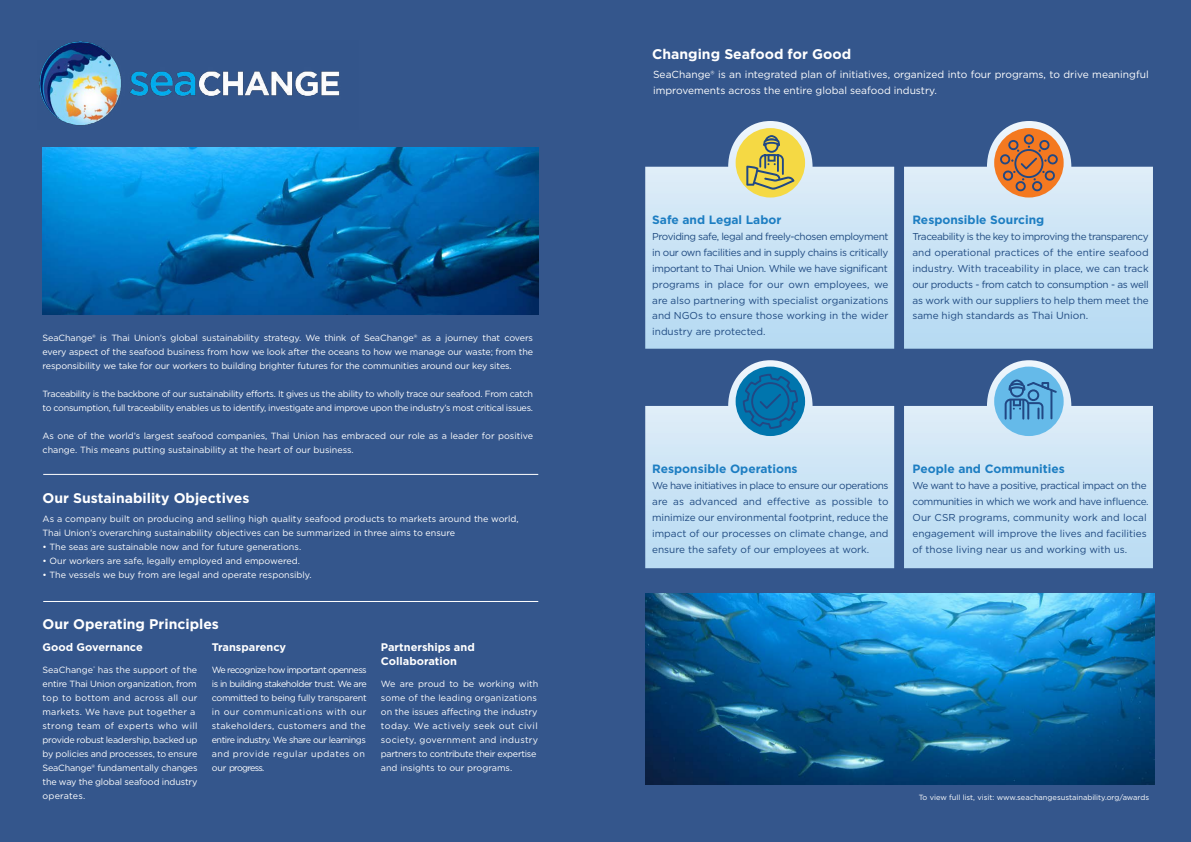
<style>
.page{position:relative;width:1191px;height:842px;background:#34568c}
.page>*{position:absolute;margin:0;border:0;box-sizing:border-box;transform-origin:0 0}
.t1{font:700 14px "Gotham";color:#fff}
.t2{font:700 12px "Gotham";color:#1d7ec2}
.t3{font:700 11px/14px "Gotham";color:#fff}
.t4{font:10.2px/15.9px "Gotham";color:#fff}
.t5{font:10px/15.9px "Gotham";color:#1f4a81;text-align:justify}
.t6{font:9px/14px "Gotham";color:#fff}
.t7{font:9px/14px "Gotham";letter-spacing:-.045em;color:#fff}
.t8{font:9px/14px "Gotham";letter-spacing:-.03em;color:#fff}
.t9{font:7.5px "Gotham";color:#fff}
.s1{font-size:10.2px}
</style>
<div class="page">
<img style="left:645px;top:128px;width:249px;height:221px">
<img style="left:904px;top:121px;width:249px;height:228px">
<img style="left:645px;top:360px;width:249px;height:208px">
<img style="left:904px;top:360px;width:249px;height:208px">
<hr style="left:43px;top:474px;width:495px;height:1px;background:#fff">
<hr style="left:43px;top:601px;width:495px;height:1px;background:#fff">
<img style="left:43px;top:147px;width:495px;height:168px">
<img style="left:645px;top:594px;width:509px;height:190px">
<img style="left:39px;top:41px;width:301px;height:85px">
<div style="left:994px;top:367px;width:69px;height:69px;background:#65bae9;border-radius:50%"></div>
<svg style="left:1004px;top:379px;width:52px;height:41px"></svg>
<div style="left:994px;top:128px;width:69px;height:70px;background:#f47920;border-radius:50%"></div>
<svg style="left:1000px;top:133px;width:59px;height:60px"></svg>
<div style="left:735px;top:128px;width:70px;height:70px;background:#f5d944;border-radius:50%"></div>
<svg style="left:746px;top:121px;width:48px;height:69px"></svg>
<div style="left:767px;top:154px;width:8px;height:8px;border:2px solid #214884"></div>
<div style="left:735px;top:367px;width:70px;height:69px;background:#0075ad;border-radius:50%"></div>
<svg style="left:742px;top:373px;width:57px;height:57px"></svg>
<p class="t6" style="left:43px;top:330px;width:492px;text-align:justify">SeaChange® is Thai Union’s global sustainability strategy. We think of SeaChange® as a journey that covers every aspect of the seafood business from how we look after the oceans to how we manage our waste; from the responsibility we take for our workers to building brighter futures for the communities around our key sites.</p>
<p class="t8" style="left:43px;top:386px;width:492px">Traceability is the backbone of our sustainability efforts. It gives us the ability to wholly trace our seafood. From catch to consumption, full traceability enables us to identify, investigate and improve upon the industry’s most critical issues.</p>
<p class="t6" style="left:43px;top:428px;width:492px">As one of the world’s largest seafood companies, Thai Union has embraced our role as a leader for positive change. This means putting sustainability at the heart of our business.</p>
<h1 class="t1" style="left:43px;top:489px;width:208px">Our Sustainability Objectives</h1>
<p class="t6" style="left:43px;top:512px;width:478px">As a company built on producing and selling high quality seafood products to markets around the world,<br>Thai Union’s overarching sustainability objectives can be summarized in three aims to ensure</p>
<p class="t6" style="left:43px;top:540px;width:260px">• The seas are sustainable now and for future generations.</p>
<p class="t6" style="left:43px;top:554px;width:259px">• Our workers are safe, legally employed and empowered.</p>
<p class="t6" style="left:43px;top:568px;width:271px">• The vessels we buy from are legal and operate responsibly.</p>
<h1 class="t1" style="left:43px;top:614px;width:178px">Our Operating Principles</h1>
<p class="t3" style="left:43px;top:639px;width:102px">Good Governance</p>
<p class="t6" style="left:43px;top:662px;width:156px">SeaChange<sup>®</sup> has the support of the entire Thai Union organization, from top to bottom and across all our markets. We have put together a strong team of experts who will provide robust leadership, backed up by policies and processes, to ensure<br>SeaChange® fundamentally changes the way the global seafood industry operates.</p>
<p class="t3" style="left:212px;top:640px;width:76px">Transparency</p>
<p class="t7" style="left:212px;top:663px;width:156px">We recognize how important openness is in building stakeholder trust. We are committed to being fully transparent in our communications with our stakeholders, customers and the entire industry. We share our learnings and provide regular updates on our progress.</p>
<p class="t3" style="left:381px;top:639px;width:95px">Partnerships and<br>Collaboration</p>
<p class="t6" style="left:381px;top:676px;width:159px">We are proud to be working with some of the leading organizations on the issues affecting the industry today. We actively seek out civil society, government and industry partners to contribute their expertise and insights to our programs.</p>
<h1 class="t1" style="left:652px;top:45px;width:200px">Changing Seafood for Good</h1>
<p class="t4" style="left:653px;top:66px;width:497px">SeaChange® is an integrated plan of initiatives, organized into four programs, to drive meaningful improvements across the entire global seafood industry.</p>
<h2 class="t2" style="left:652px;top:212px;width:131px">Safe and Legal Labor</h2>
<p class="t5" style="left:652px;top:228px;width:238px">Providing safe, legal and freely-chosen employment in our own facilities and in supply chains is critically important to Thai Union. While we have significant programs in place for our own employees, we are also partnering with specialist organizations and NGOs to ensure those working in the wider industry are protected.</p>
<h2 class="t2" style="left:912px;top:212px;width:133px">Responsible Sourcing</h2>
<p class="t5" style="left:912px;top:228px;width:238px">Traceability is the key to improving the transparency and operational practices of the entire seafood industry. With traceability in place, we can track our products - from catch to consumption - as well as work with our suppliers to help them meet the same high standards as <span class="s1">Thai Union.</span></p>
<h2 class="t2" style="left:652px;top:461px;width:147px">Responsible Operations</h2>
<p class="t5" style="left:652px;top:478px;width:238px">We have initiatives in place to ensure our operations are as advanced and effective as possible to minimize our environmental footprint, reduce the impact of our processes on climate change, and ensure the safety of our employees at work.</p>
<h2 class="t2" style="left:912px;top:461px;width:154px">People and Communities</h2>
<p class="t5" style="left:912px;top:478px;width:238px;text-align:left">We want to have a positive, practical impact on the communities in which we work and have influence.<br>Our CSR programs, community work and local engagement will improve the lives and facilities of those living near us and working with us.</p>
<p class="t9" style="left:918px;top:793px;width:232px">To view full list, visit: www.seachangesustainability.org/awards</p>
</div>
